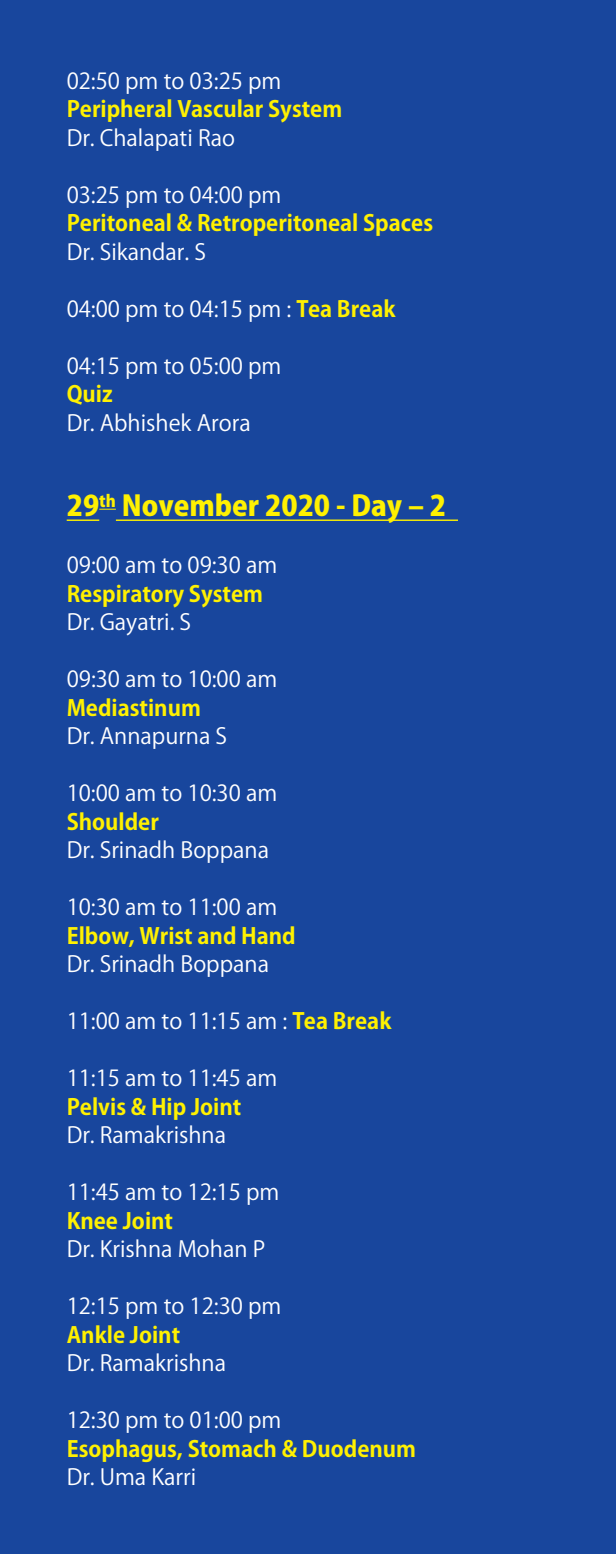
<style>
.page{position:relative;width:616px;height:1554px;background:#fff}
.page>*{position:absolute;margin:0;border:0;box-sizing:border-box;transform-origin:0 0}
.t1{font:800 28px "Koz Go Pro";color:#fff101}
.t2{font:22px "Koz Go Pro";color:#fff}
.t3{font:700 22px "Koz Go Pro";color:#fff101}
.s1{font-weight:700;color:#fff101}
</style>
<div class="page">
<div style="left:0;top:0;width:615px;height:1553px;background:#18469d"></div>
<hr style="left:67px;top:519px;width:32px;height:2px;background:#fff101">
<svg style="left:99px;top:509px;width:17px;height:1px"></svg>
<hr style="left:116px;top:519px;width:341px;height:2px;background:#fff101">
<p class="t2" style="left:67px;top:66px;width:216px">02:50 pm to 03:25 pm</p>
<p class="t3" style="left:67px;top:95px;width:277px">Peripheral Vascular System</p>
<p class="t2" style="left:67px;top:123px;width:170px">Dr. Chalapati Rao</p>
<p class="t2" style="left:67px;top:180px;width:216px">03:25 pm to 04:00 pm</p>
<p class="t3" style="left:67px;top:209px;width:367px">Peritoneal &amp; Retroperitoneal Spaces</p>
<p class="t2" style="left:67px;top:237px;width:141px">Dr. Sikandar. S</p>
<p class="t2" style="left:67px;top:294px;width:330px">04:00 pm to 04:15 pm : <span class="s1">Tea Break</span></p>
<p class="t2" style="left:67px;top:351px;width:216px">04:15 pm to 05:00 pm</p>
<p class="t3" style="left:67px;top:380px;width:47px">Quiz</p>
<p class="t2" style="left:67px;top:408px;width:185px">Dr. Abhishek Arora</p>
<p class="t1" style="left:67px;top:487px;width:381px">29<sup>th</sup> November 2020 - Day – 2</p>
<p class="t2" style="left:67px;top:551px;width:212px">09:00 am to 09:30 am</p>
<p class="t3" style="left:67px;top:579px;width:198px">Respiratory System</p>
<p class="t2" style="left:67px;top:608px;width:126px">Dr. Gayatri. S</p>
<p class="t2" style="left:67px;top:665px;width:212px">09:30 am to 10:00 am</p>
<p class="t3" style="left:67px;top:693px;width:135px">Mediastinum</p>
<p class="t2" style="left:67px;top:722px;width:162px">Dr. Annapurna S</p>
<p class="t2" style="left:67px;top:779px;width:212px">10:00 am to 10:30 am</p>
<p class="t3" style="left:67px;top:807px;width:94px">Shoulder</p>
<p class="t2" style="left:67px;top:836px;width:204px">Dr. Srinadh Boppana</p>
<p class="t2" style="left:67px;top:893px;width:212px">10:30 am to 11:00 am</p>
<p class="t3" style="left:67px;top:921px;width:230px">Elbow, Wrist and Hand</p>
<p class="t2" style="left:67px;top:950px;width:204px">Dr. Srinadh Boppana</p>
<p class="t2" style="left:67px;top:1007px;width:326px">11:00 am to 11:15 am : <span class="s1">Tea Break</span></p>
<p class="t2" style="left:67px;top:1064px;width:212px">11:15 am to 11:45 am</p>
<p class="t3" style="left:67px;top:1092px;width:176px">Pelvis &amp; Hip Joint</p>
<p class="t2" style="left:67px;top:1121px;width:161px">Dr. Ramakrishna</p>
<p class="t2" style="left:67px;top:1178px;width:214px">11:45 am to 12:15 pm</p>
<p class="t3" style="left:67px;top:1206px;width:108px">Knee Joint</p>
<p class="t2" style="left:67px;top:1235px;width:200px">Dr. Krishna Mohan P</p>
<p class="t2" style="left:67px;top:1292px;width:216px">12:15 pm to 12:30 pm</p>
<p class="t3" style="left:67px;top:1320px;width:115px">Ankle Joint</p>
<p class="t2" style="left:67px;top:1349px;width:161px">Dr. Ramakrishna</p>
<p class="t2" style="left:67px;top:1406px;width:216px">12:30 pm to 01:00 pm</p>
<p class="t3" style="left:67px;top:1434px;width:350px">Esophagus, Stomach &amp; Duodenum</p>
<p class="t2" style="left:67px;top:1463px;width:131px">Dr. Uma Karri</p>
</div>
